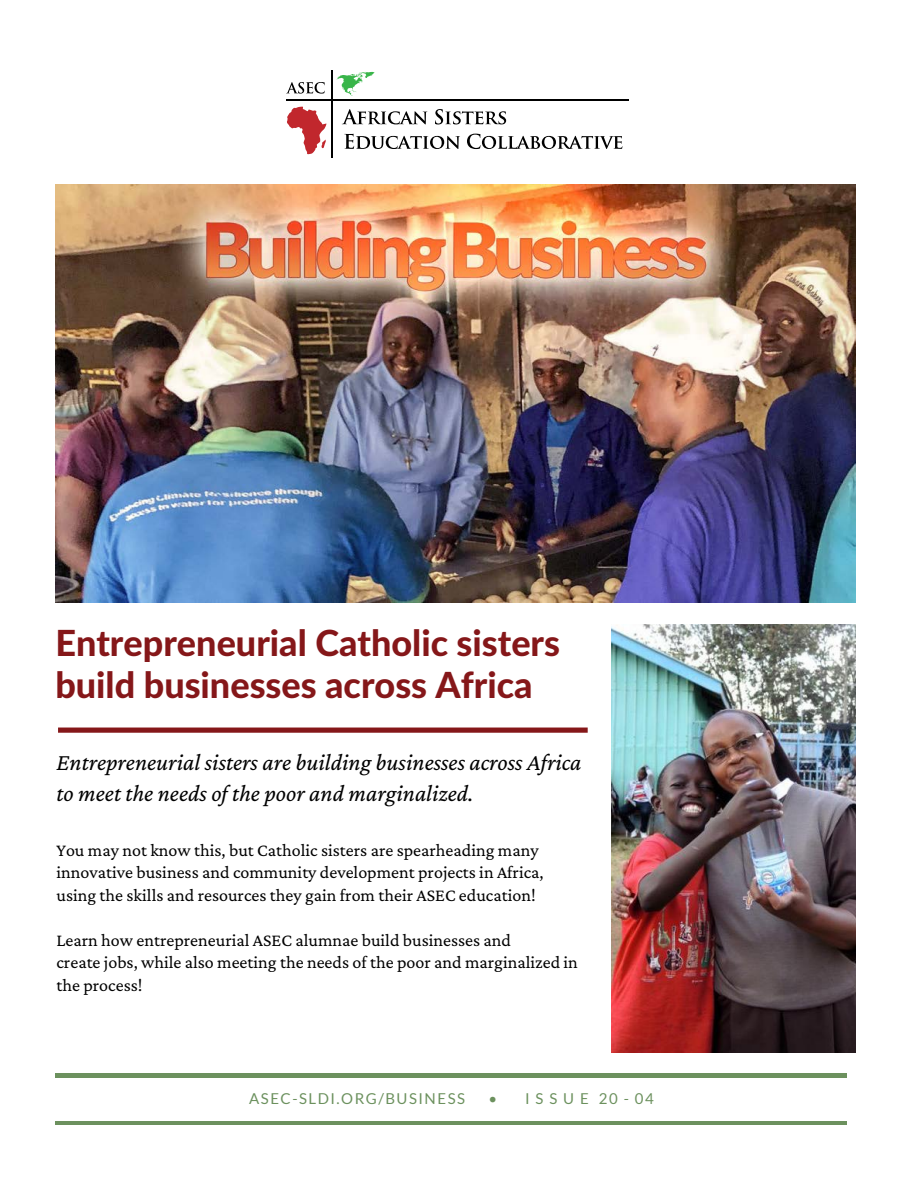
<style>
.page{position:relative;width:918px;height:1188px;background:#fff}
.page>*{position:absolute;margin:0;border:0;box-sizing:border-box;transform-origin:0 0}
.t1{font:800 36px/42.3px "Lato Latin";color:#851719}
.t2{font:italic 24px/30.3px "Crimson Pro";color:#000}
.t3{font:18px/22.5px "Crimson Pro";color:#000}
.t4{font:15px "Lato";letter-spacing:.1em;color:#6c915e}
.t5{font:15px "Lato";letter-spacing:.395em;color:#6c915e}
</style>
<div class="page">
<hr style="left:55px;top:1074px;width:792px;height:3px;background:#6c915e">
<hr style="left:55px;top:1122px;width:792px;height:3px;background:#6c915e">
<svg style="left:287px;top:107px;width:39px;height:47px"></svg>
<svg style="left:336px;top:72px;width:39px;height:24px"></svg>
<svg style="left:286px;top:82px;width:39px;height:12px"></svg>
<svg style="left:342px;top:109px;width:85px;height:15px"></svg>
<svg style="left:435px;top:109px;width:71px;height:15px"></svg>
<svg style="left:344px;top:134px;width:116px;height:15px"></svg>
<svg style="left:467px;top:134px;width:155px;height:15px"></svg>
<hr style="left:287px;top:100px;width:342px;height:1px;background:#000">
<hr style="left:331px;top:70px;width:2px;height:87px;background:#000">
<img style="left:55px;top:184px;width:800px;height:419px">
<svg style="left:58px;top:728px;width:530px;height:5px"></svg>
<img style="left:611px;top:624px;width:244px;height:429px">
<h1 class="t1" style="left:55px;top:624px;width:506px">Entrepreneurial Catholic sisters build businesses across Africa</h1>
<h2 class="t2" style="left:57px;top:747px;width:527px">Entrepreneurial sisters are building businesses across Africa to meet the needs of the poor and marginalized.</h2>
<p class="t3" style="left:57px;top:838px;width:489px">You may not know this, but Catholic sisters are spearheading many innovative business and community development projects in Africa, using the skills and resources they gain from their ASEC education!</p>
<p class="t3" style="left:57px;top:928px;width:523px">Learn how entrepreneurial ASEC alumnae build businesses and<br>create jobs, while also meeting the needs of the poor and marginalized in the process!</p>
<p class="t4" style="left:249px;top:1091px;width:217px">ASEC-SLDI.ORG/BUSINESS</p>
<p class="t5" style="left:489px;top:1091px;width:167px">• ISSUE 20-04</p>
</div>
